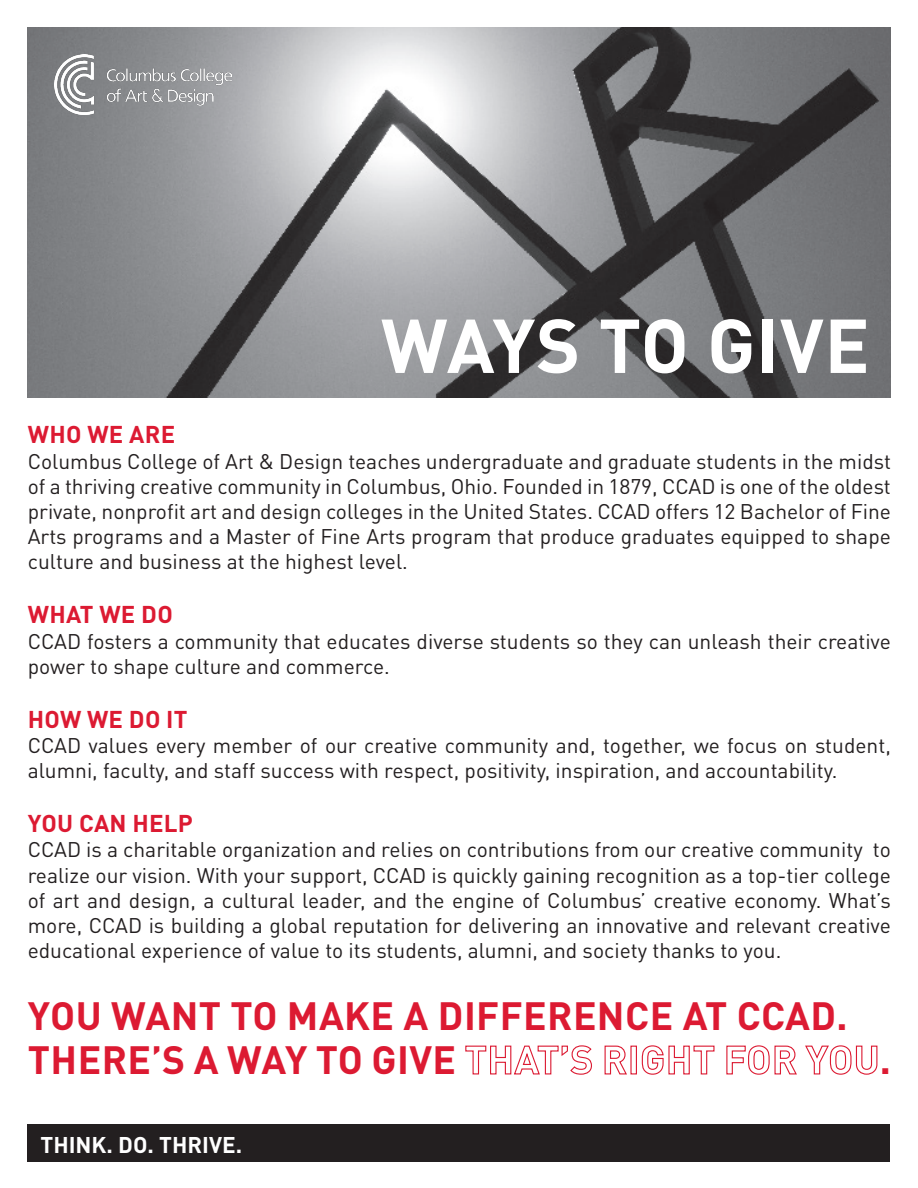
<style>
.page{position:relative;width:918px;height:1188px;background:#fff}
.page>*{position:absolute;margin:0;border:0;box-sizing:border-box;transform-origin:0 0}
.t1{font:700 75px "DINOT";letter-spacing:.01em;color:#fff}
.t2{font:700 39px "DINOT";letter-spacing:.01em;color:#dc1a32}
.t3{font:700 24px "DINOT";letter-spacing:.01em;color:#dc1a32}
.t4{font:700 22.5px "DINOT";color:#fff}
.t5{font:21px/25.2px "DINOT";color:#231f20;text-align:justify}
</style>
<div class="page">
<img style="left:28px;top:28px;width:862px;height:369px">
<img style="left:54px;top:54px;width:178px;height:61px">
<div style="left:28px;top:1125px;width:862px;height:37px;background:#231f20"></div>
<p class="t1" style="left:381px;top:297px;width:490px">WAYS TO GIVE</p>
<p class="t3" style="left:28px;top:419px;width:149px">WHO WE ARE</p>
<p class="t5" style="left:28px;top:448px;width:865px">Columbus College of Art &amp; Design teaches undergraduate and graduate students in the midst of a thriving creative community in Columbus, Ohio. Founded in 1879, CCAD is one of the oldest private, nonprofit art and design colleges in the United States. CCAD offers 12 Bachelor of Fine Arts programs and a Master of Fine Arts program that produce graduates equipped to shape culture and business at the highest level.</p>
<p class="t3" style="left:28px;top:599px;width:146px">WHAT WE DO</p>
<p class="t5" style="left:28px;top:628px;width:865px">CCAD fosters a community that educates diverse students so they can unleash their creative power to shape culture and commerce.</p>
<p class="t3" style="left:28px;top:703px;width:161px">HOW WE DO IT</p>
<p class="t5" style="left:28px;top:732px;width:865px">CCAD values every member of our creative community and, together, we focus on student, alumni, faculty, and staff success with respect, positivity, inspiration, and accountability.</p>
<p class="t3" style="left:28px;top:808px;width:167px">YOU CAN HELP</p>
<p class="t5" style="left:28px;top:837px;width:865px">CCAD is a charitable organization and relies on contributions from our creative community to realize our vision. With your support, CCAD is quickly gaining recognition as a top-tier college of art and design, a cultural leader, and the engine of Columbus’ creative economy. What’s more, CCAD is building a global reputation for delivering an innovative and relevant creative educational experience of value to its students, alumni, and society thanks to you.</p>
<p class="t2" style="left:28px;top:991px;width:821px">YOU WANT TO MAKE A DIFFERENCE AT CCAD.</p>
<p class="t2" style="left:28px;top:1034px;width:865px">THERE’S A WAY TO GIVE THAT’S RIGHT FOR YOU.</p>
<p class="t4" style="left:40px;top:1130px;width:203px">THINK. DO. THRIVE.</p>
</div>
